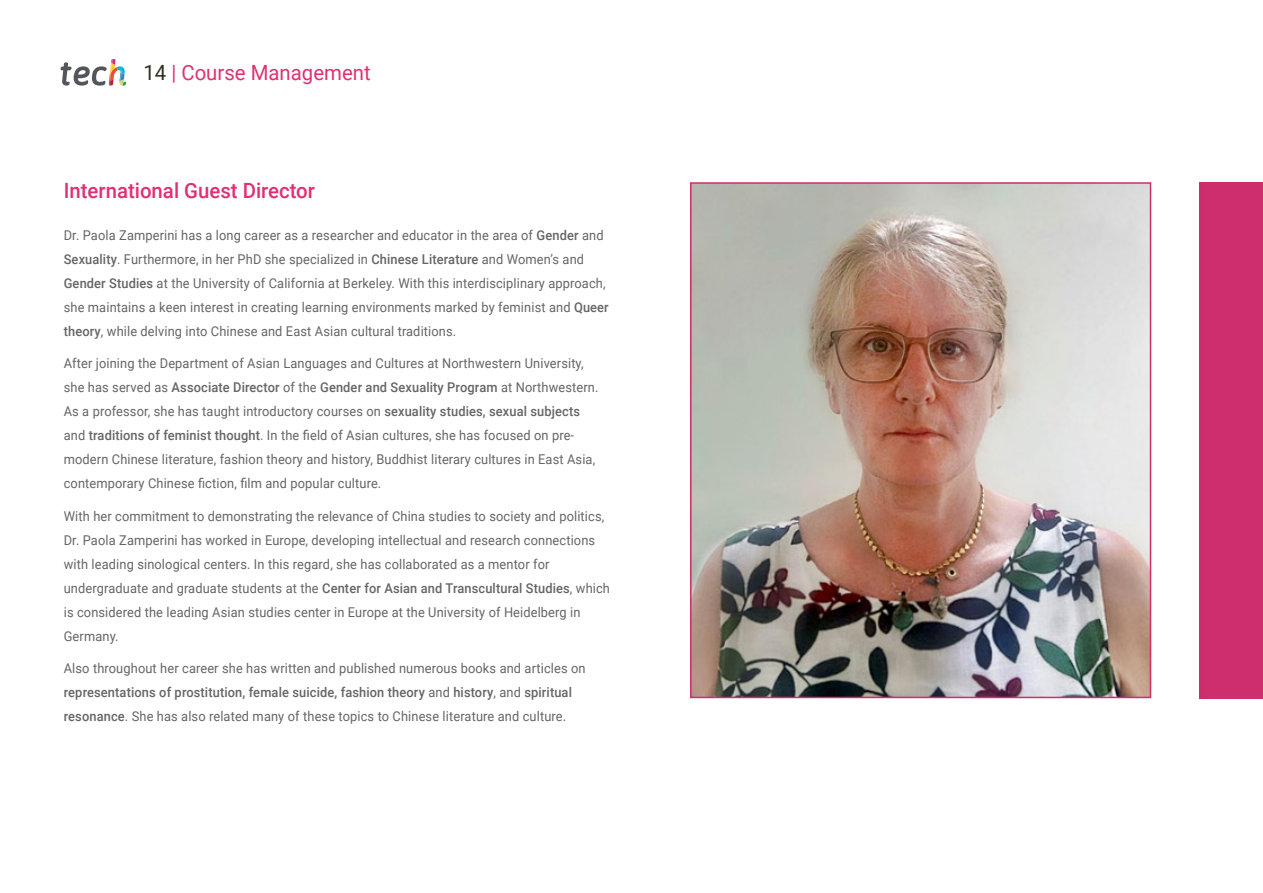
<style>
.page{position:relative;width:1263px;height:893px;background:#fff}
.page>*{position:absolute;margin:0;border:0;box-sizing:border-box;transform-origin:0 0}
.t1{font:500 21px "Roboto";color:#e03073}
.t2{font:21px "Roboto";color:#df3174}
.t3{font:13.5px/24px "Roboto";letter-spacing:.01em;color:#656565;scale:.95 1}
.s1{color:#312e20}
.s2{color:#e03073}
.s3{font-weight:500}
</style>
<div class="page">
<div style="left:1199px;top:182px;width:64px;height:516px;background:#ce2e6b"></div>
<img style="left:693px;top:185px;width:455px;height:510px">
<div style="left:690px;top:182px;width:461px;height:516px;border:2px solid #ce2e6b"></div>
<svg style="left:61px;top:59px;width:65px;height:27px"></svg>
<h1 class="t2" style="left:144px;top:57px;width:229px"><span class="s1">14</span> <span class="s2">|</span> Course Management</h1>
<h1 class="t1" style="left:64px;top:176px;width:253px">International Guest Director</h1>
<p class="t3" style="left:64px;top:222px;width:575px">Dr. Paola Zamperini has a long career as a researcher and educator in the area of <span class="s3">Gender</span> and <span class="s3">Sexuality</span>. Furthermore, in her PhD she specialized in <span class="s3">Chinese Literature</span> and Women’s and <span class="s3">Gender Studies</span> at the University of California at Berkeley. With this interdisciplinary approach, she maintains a keen interest in creating learning environments marked by feminist and <span class="s3">Queer theory</span>, while delving into Chinese and East Asian cultural traditions.</p>
<p class="t3" style="left:64px;top:351px;width:564px">After joining the Department of Asian Languages and Cultures at Northwestern University, she has served as <span class="s3">Associate Director</span> of the <span class="s3">Gender and Sexuality Program</span> at Northwestern.<br>As a professor, she has taught introductory courses on <span class="s3">sexuality studies, sexual subjects </span>and <span class="s3">traditions of feminist thought</span>. In the field of Asian cultures, she has focused on pre&shy;modern Chinese literature, fashion theory and history, Buddhist literary cultures in East Asia, contemporary Chinese fiction, film and popular culture.</p>
<p class="t3" style="left:64px;top:503px;width:576px">With her commitment to demonstrating the relevance of China studies to society and politics, Dr. Paola Zamperini has worked in Europe, developing intellectual and research connections with leading sinological centers. In this regard, she has collaborated as a mentor for undergraduate and graduate students at the <span class="s3">Center for Asian and Transcultural Studies</span>, which is considered the leading Asian studies center in Europe at the University of Heidelberg in Germany.</p>
<p class="t3" style="left:64px;top:656px;width:551px">Also throughout her career she has written and published numerous books and articles on <span class="s3">representations of prostitution, female suicide, fashion theory</span> and <span class="s3">history</span>, and <span class="s3">spiritual resonance</span>. She has also related many of these topics to Chinese literature and culture.</p>
</div>
